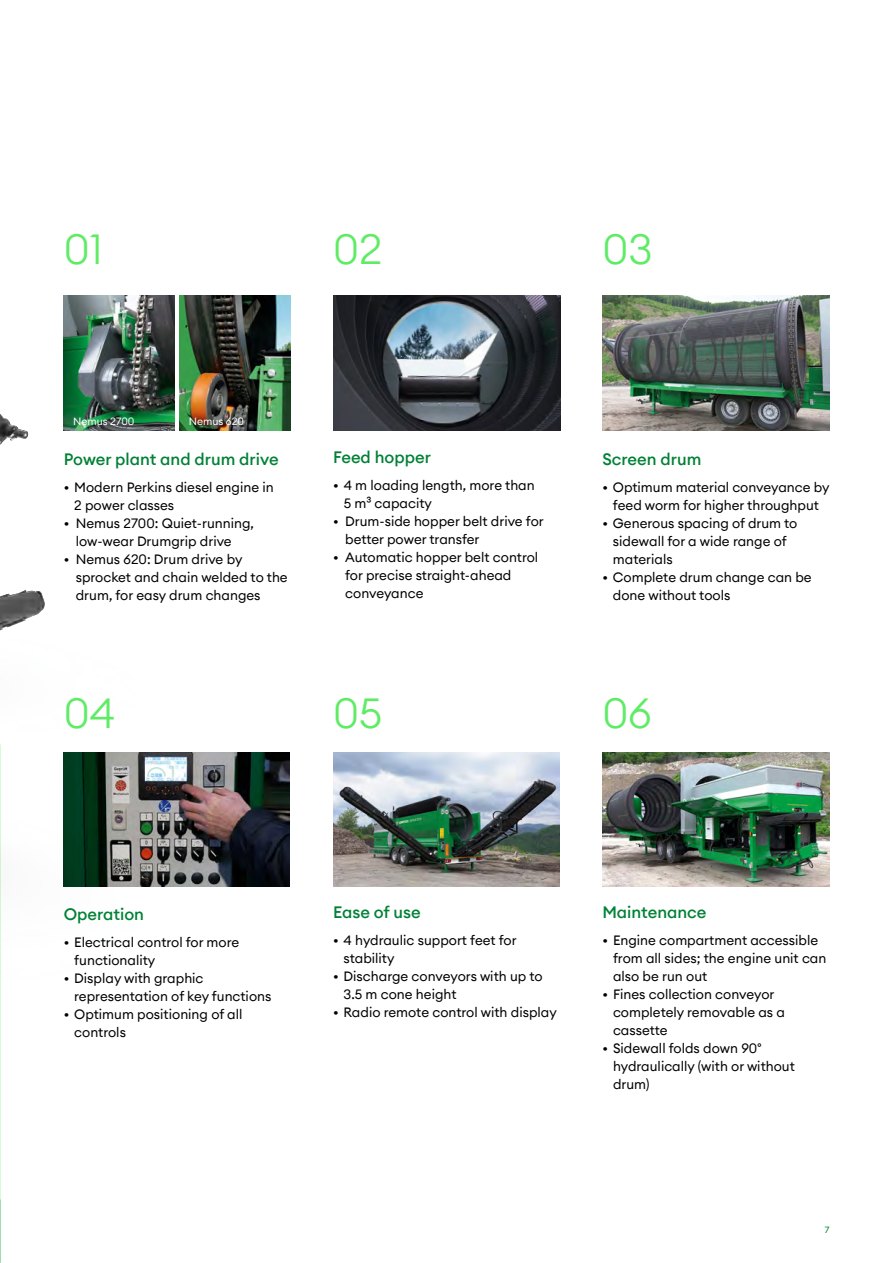
<style>
.page{position:relative;width:893px;height:1263px;background:#fff}
.page>*{position:absolute;margin:0;border:0;box-sizing:border-box;transform-origin:0 0}
.t1{font:300 42px "Euclid Circular A";color:#5fec65}
.t2{font:500 16.5px "Euclid Circular A";color:#008136}
.t3{font:13.5px/18px "Euclid Circular A";color:#000}
.t4{font:10.5px "Euclid Circular A";color:#fff}
.t5{font:9px "Euclid Circular A";color:#008136}
</style>
<div class="page">
<img style="left:0;top:366px;width:135px;height:616px">
<img style="left:333px;top:296px;width:227px;height:134px">
<img style="left:64px;top:752px;width:226px;height:135px">
<img style="left:179px;top:296px;width:111px;height:134px">
<img style="left:333px;top:752px;width:227px;height:135px">
<img style="left:602px;top:296px;width:227px;height:134px">
<img style="left:602px;top:752px;width:227px;height:135px">
<img style="left:64px;top:296px;width:111px;height:134px">
<h1 class="t1" style="left:64px;top:222px;width:41px">01</h1>
<h1 class="t1" style="left:333px;top:222px;width:51px">02</h1>
<h1 class="t1" style="left:602px;top:222px;width:52px">03</h1>
<p class="t4" style="left:73px;top:414px;width:63px">Nemus 2700</p>
<p class="t4" style="left:189px;top:414px;width:57px">Nemus 620</p>
<p class="t2" style="left:64px;top:449px;width:216px">Power plant and drum drive</p>
<p class="t3" style="left:74px;top:478px;width:201px;text-indent:-11px">• Modern Perkins diesel engine in<br>2 power classes</p>
<p class="t3" style="left:76px;top:514px;width:180px;text-indent:-12px">• Nemus 2700: Quiet-running, low-wear Drumgrip drive</p>
<p class="t3" style="left:76px;top:550px;width:214px;text-indent:-12px">• Nemus 620: Drum drive by sprocket and chain welded to the drum, for easy drum changes</p>
<p class="t2" style="left:333px;top:447px;width:99px">Feed hopper</p>
<p class="t3" style="left:344px;top:476px;width:193px;text-indent:-11px">• 4 m loading length, more than<br>5 m³ capacity</p>
<p class="t3" style="left:345px;top:512px;width:200px;text-indent:-12px">• Drum-side hopper belt drive for better power transfer</p>
<p class="t3" style="left:345px;top:548px;width:195px;text-indent:-12px">• Automatic hopper belt control for precise straight-ahead conveyance</p>
<p class="t2" style="left:602px;top:449px;width:100px">Screen drum</p>
<p class="t3" style="left:602px;top:478px;width:229px;text-align:center">• Optimum material conveyance by feed worm for higher throughput</p>
<p class="t3" style="left:613px;top:514px;width:186px;text-indent:-11px">• Generous spacing of drum to sidewall for a wide range of materials</p>
<p class="t3" style="left:613px;top:568px;width:200px;text-indent:-11px">• Complete drum change can be done without tools</p>
<h1 class="t1" style="left:64px;top:686px;width:53px">04</h1>
<h1 class="t1" style="left:333px;top:686px;width:51px">05</h1>
<h1 class="t1" style="left:602px;top:686px;width:51px">06</h1>
<p class="t2" style="left:64px;top:904px;width:82px">Operation</p>
<p class="t3" style="left:74px;top:933px;width:166px;text-indent:-11px">• Electrical control for more functionality</p>
<p class="t3" style="left:74px;top:969px;width:199px;text-indent:-11px">• Display with graphic representation of key functions</p>
<p class="t3" style="left:74px;top:1005px;width:170px;text-indent:-11px">• Optimum positioning of all controls</p>
<p class="t2" style="left:333px;top:902px;width:89px">Ease of use</p>
<p class="t3" style="left:344px;top:931px;width:175px;text-indent:-11px">• 4 hydraulic support feet for stability</p>
<p class="t3" style="left:344px;top:967px;width:201px;text-indent:-11px">• Discharge conveyors with up to<br>3.5 m cone height</p>
<p class="t3" style="left:333px;top:1003px;width:225px">• Radio remote control with display</p>
<p class="t2" style="left:602px;top:902px;width:106px">Maintenance</p>
<p class="t3" style="left:613px;top:931px;width:215px;text-indent:-11px">• Engine compartment accessible from all sides; the engine unit can also be run out</p>
<p class="t3" style="left:613px;top:985px;width:173px;text-indent:-11px">• Fines collection conveyor completely removable as a cassette</p>
<p class="t3" style="left:613px;top:1039px;width:183px;text-indent:-11px">• Sidewall folds down 90° hydraulically (with or without drum)</p>
<p class="t5" style="left:825px;top:1224px;width:6px">7</p>
</div>
